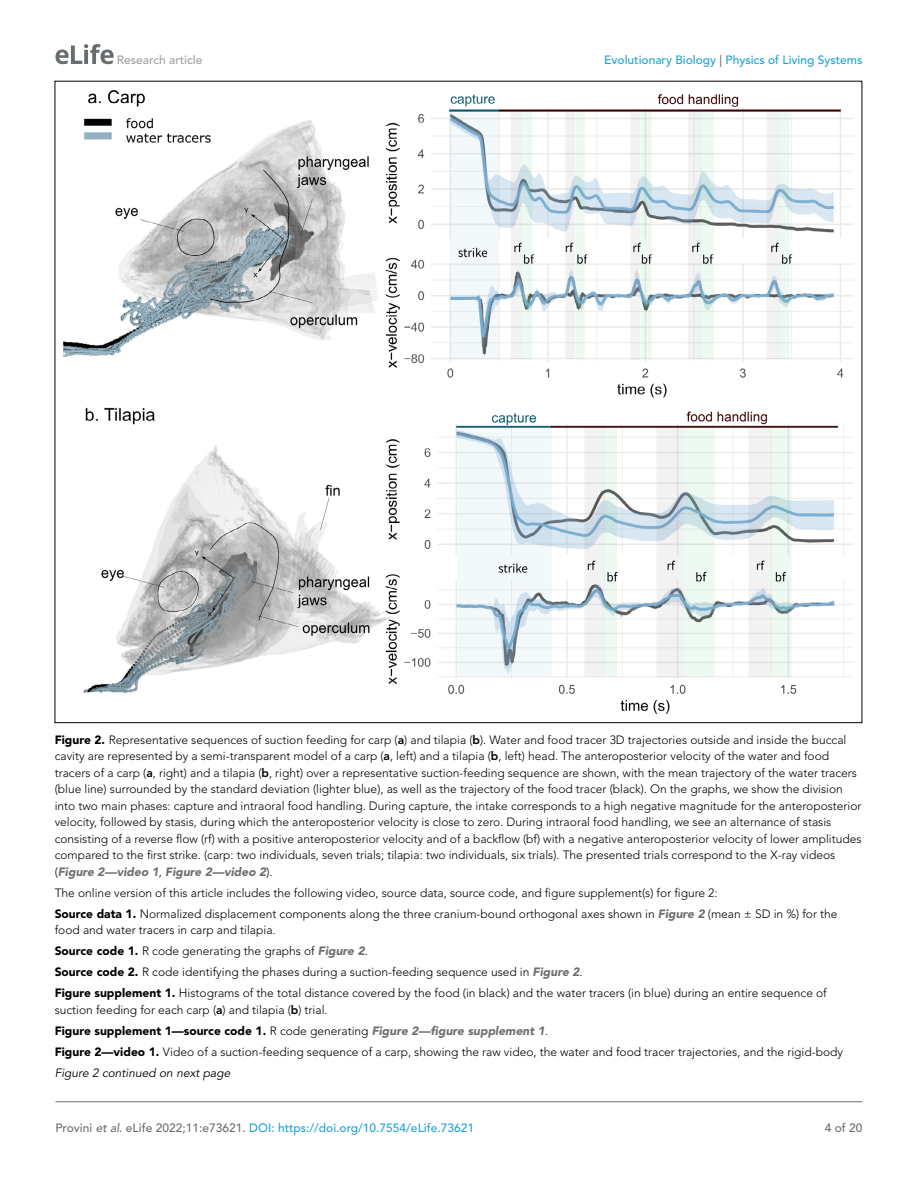
<style>
.page{position:relative;width:918px;height:1188px;background:#fff}
.page>*{position:absolute;margin:0;border:0;box-sizing:border-box;transform-origin:0 0}
.t1{font:300 12px/16.5px "Avenir LT Std";color:#000}
.t2{font:500 12px "Avenir LT Std";color:#1ea4d7}
.t3{font:500 12px "Avenir LT Std";color:#a3a09f}
.t4{font:500 12px "Avenir LT Std";color:#6e6e70}
.s1{color:#6e6e70}
.s2{font-weight:900}
.s3{font-weight:800}
.s4{font-weight:900;font-style:italic;color:#6e6e70}
.s5{font-weight:400;font-style:italic}
.s6{font-style:italic;color:#6e6e70}
</style>
<div class="page">
<svg style="left:56px;top:44px;width:58px;height:20px"></svg>
<hr style="left:56px;top:1101px;width:806px;height:1px;background:#6e6e70">
<img style="left:64px;top:90px;width:789px;height:624px">
<p class="t3" style="left:117px;top:53px;width:87px">Research article</p>
<p class="t2" style="left:604px;top:53px;width:260px">Evolutionary Biology <span class="s1">|</span> Physics of Living Systems</p>
<p class="t1" style="left:55px;top:732px;width:808px"><span class="s2">Figure 2.</span> Representative sequences of suction feeding for carp (<span class="s3">a</span>) and tilapia (<span class="s3">b</span>). Water and food tracer 3D trajectories outside and inside the buccal cavity are represented by a semi-transparent model of a carp (<span class="s3">a</span>, left) and a tilapia (<span class="s3">b</span>, left) head. The anteroposterior velocity of the water and food tracers of a carp (<span class="s3">a</span>, right) and a tilapia (<span class="s3">b</span>, right) over a representative suction-feeding sequence are shown, with the mean trajectory of the water tracers (blue line) surrounded by the standard deviation (lighter blue), as well as the trajectory of the food tracer (black). On the graphs, we show the division into two main phases: capture and intraoral food handling. During capture, the intake corresponds to a high negative magnitude for the anteroposterior velocity, followed by stasis, during which the anteroposterior velocity is close to zero. During intraoral food handling, we see an alternance of stasis consisting of a reverse flow (rf) with a positive anteroposterior velocity and of a backflow (bf) with a negative anteroposterior velocity of lower amplitudes compared to the first strike. (carp: two individuals, seven trials; tilapia: two individuals, six trials). The presented trials correspond to the X-ray videos (<span class="s4">Figure 2—video 1</span>, <span class="s4">Figure 2—video 2</span>).</p>
<p class="t1" style="left:55px;top:882px;width:784px;line-height:21px">The online version of this article includes the following video, source data, source code, and figure supplement(s) for figure 2:<br><span class="s2">Source data 1.</span> Normalized displacement components along the three cranium-bound orthogonal axes shown in <span class="s4">Figure 2</span> (mean ± SD in %) for the</p>
<p class="t1" style="left:55px;top:920px;width:774px;line-height:21px">food and water tracers in carp and tilapia.<br><span class="s2">Source code 1.</span> R code generating the graphs of <span class="s4">Figure 2</span>.<br><span class="s2">Source code 2.</span> R code identifying the phases during a suction-feeding sequence used in <span class="s4">Figure 2</span>.<br><span class="s2">Figure supplement 1.</span> Histograms of the total distance covered by the food (in black) and the water tracers (in blue) during an entire sequence of</p>
<p class="t1" style="left:55px;top:999px;width:790px;line-height:21px">suction feeding for each carp (<span class="s3">a</span>) and tilapia (<span class="s3">b</span>) trial.<br><span class="s2">Figure supplement 1—source code 1.</span> R code generating <span class="s4">Figure 2—figure supplement 1</span>.<br><span class="s2">Figure 2—video 1.</span> Video of a suction-feeding sequence of a carp, showing the raw video, the water and food tracer trajectories, and the rigid-body <span class="s5">Figure 2 continued on next page</span></p>
<p class="t2" style="left:56px;top:1121px;width:420px"><span class="s1">Provini</span> <span class="s6">et al</span><span class="s1">. eLife 2022;11:e73621.</span> DOI: https://doi.org/10.7554/eLife.73621</p>
<p class="t4" style="left:825px;top:1121px;width:39px">4 of 20</p>
</div>
